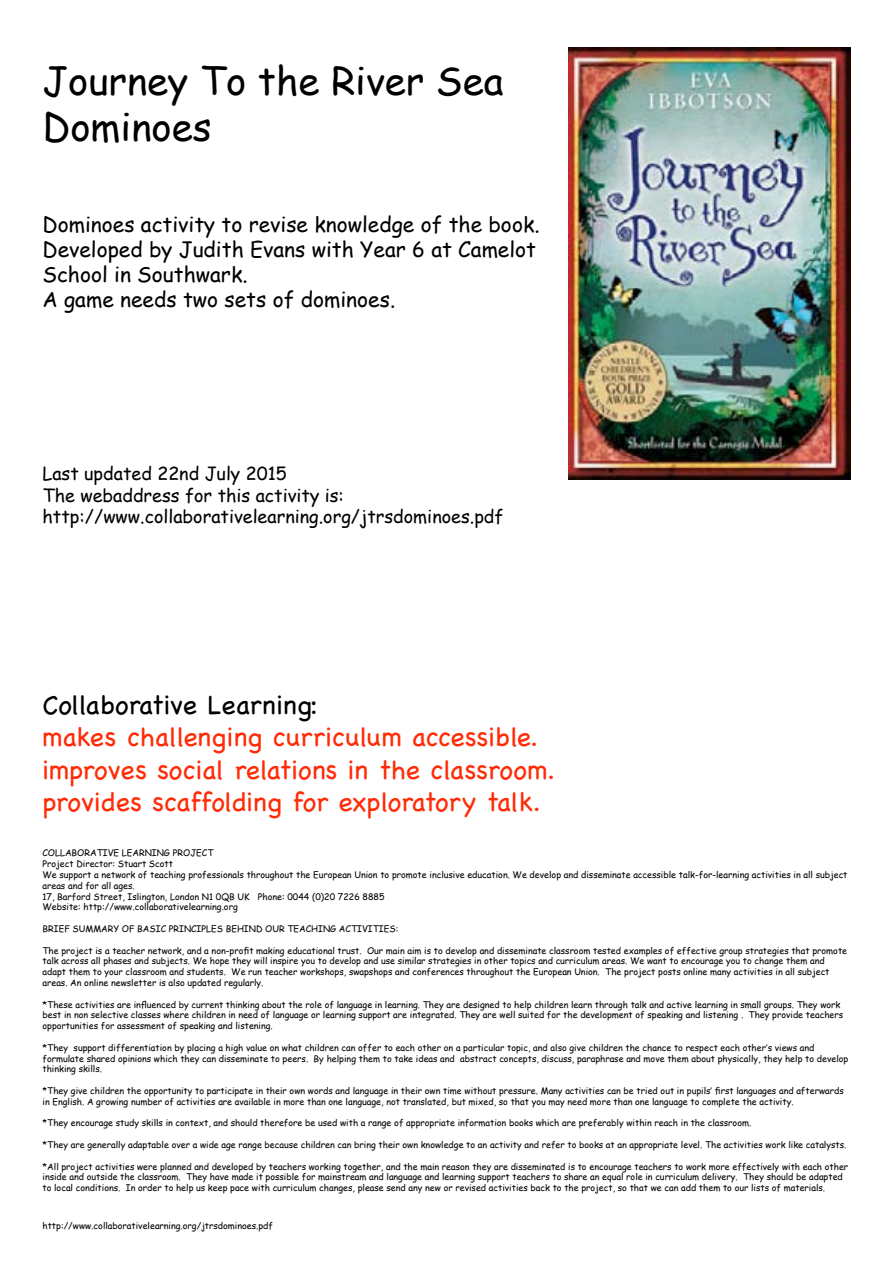
<style>
.page{position:relative;width:893px;height:1263px;background:#fff}
.page>*{position:absolute;margin:0;border:0;box-sizing:border-box;transform-origin:0 0}
.t1{font:38.55px/46.2px "Comic Sans MS";color:#000}
.t2{font:27px/32.4px "Chalkboard";color:#ff2b06}
.t3{font:27px "Chalkboard";color:#000}
.t4{font:21px/25.2px "Comic Sans MS";color:#000}
.t5{font:18px/21.6px "Comic Sans MS";color:#000}
.t6{font:9px/10.8px "Comic Sans MS";color:#000}
</style>
<div class="page">
<img style="left:569px;top:47px;width:281px;height:432px">
<h1 class="t1" style="left:43px;top:56px;width:462px">Journey To the River Sea<br>Dominoes</h1>
<h3 class="t4" style="left:43px;top:211px;width:499px">Dominoes activity to revise knowledge of the book.<br>Developed by Judith Evans with Year 6 at Camelot School in Southwark.<br>A game needs two sets of dominoes.</h3>
<h3 class="t5" style="left:43px;top:462px;width:463px">Last updated 22nd July 2015<br>The webaddress for this activity is: http://www.collaborativelearning.org/jtrsdominoes.pdf</h3>
<h2 class="t3" style="left:43px;top:689px;width:277px">Collaborative Learning:</h2>
<h2 class="t2" style="left:43px;top:721px;width:514px">makes challenging curriculum accessible. improves social relations in the classroom. provides scaffolding for exploratory talk.</h2>
<p class="t6" style="left:43px;top:847px;width:806px">COLLABORATIVE LEARNING PROJECT<br>Project Director: Stuart Scott<br>We support a network of teaching professionals throughout the European Union to promote inclusive education. We develop and disseminate accessible talk-for-learning activities in all subject areas and for all ages.<br>17, Barford Street, Islington, London N1 0QB UK Phone: 0044 (0)20 7226 8885<br>Website: http://www.collaborativelearning.org</p>
<p class="t6" style="left:43px;top:923px;width:357px">BRIEF SUMMARY OF BASIC PRINCIPLES BEHIND OUR TEACHING ACTIVITIES:</p>
<p class="t6" style="left:43px;top:945px;width:806px">The project is a teacher network, and a non-profit making educational trust. Our main aim is to develop and disseminate classroom tested examples of effective group strategies that promote talk across all phases and subjects. We hope they will inspire you to develop and use similar strategies in other topics and curriculum areas. We want to encourage you to change them and adapt them to your classroom and students. We run teacher workshops, swapshops and conferences throughout the European Union. The project posts online many activities in all subject areas. An online newsletter is also updated regularly.</p>
<p class="t6" style="left:43px;top:999px;width:802px">*These activities are influenced by current thinking about the role of language in learning. They are designed to help children learn through talk and active learning in small groups. They work best in non selective classes where children in need of language or learning support are integrated. They are well suited for the development of speaking and listening . They provide teachers opportunities for assessment of speaking and listening.</p>
<p class="t6" style="left:43px;top:1042px;width:807px">*They support differentiation by placing a high value on what children can offer to each other on a particular topic, and also give children the chance to respect each other’s views and formulate shared opinions which they can disseminate to peers. By helping them to take ideas and abstract concepts, discuss, paraphrase and move them about physically, they help to develop thinking skills.</p>
<p class="t6" style="left:43px;top:1085px;width:803px">*They give children the opportunity to participate in their own words and language in their own time without pressure. Many activities can be tried out in pupils’ first languages and afterwards in English. A growing number of activities are available in more than one language, not translated, but mixed, so that you may need more than one language to complete the activity.</p>
<p class="t6" style="left:43px;top:1117px;width:710px">*They encourage study skills in context, and should therefore be used with a range of appropriate information books which are preferably within reach in the classroom.</p>
<p class="t6" style="left:43px;top:1139px;width:805px">*They are generally adaptable over a wide age range because children can bring their own knowledge to an activity and refer to books at an appropriate level. The activities work like catalysts.</p>
<p class="t6" style="left:43px;top:1161px;width:807px">*All project activities were planned and developed by teachers working together, and the main reason they are disseminated is to encourage teachers to work more effectively with each other inside and outside the classroom. They have made it possible for mainstream and language and learning support teachers to share an equal role in curriculum delivery. They should be adapted to local conditions. In order to help us keep pace with curriculum changes, please send any new or revised activities back to the project, so that we can add them to our lists of materials.</p>
<p class="t6" style="left:43px;top:1220px;width:232px">http://www.collaborativelearning.org/jtrsdominoes.pdf</p>
</div>
